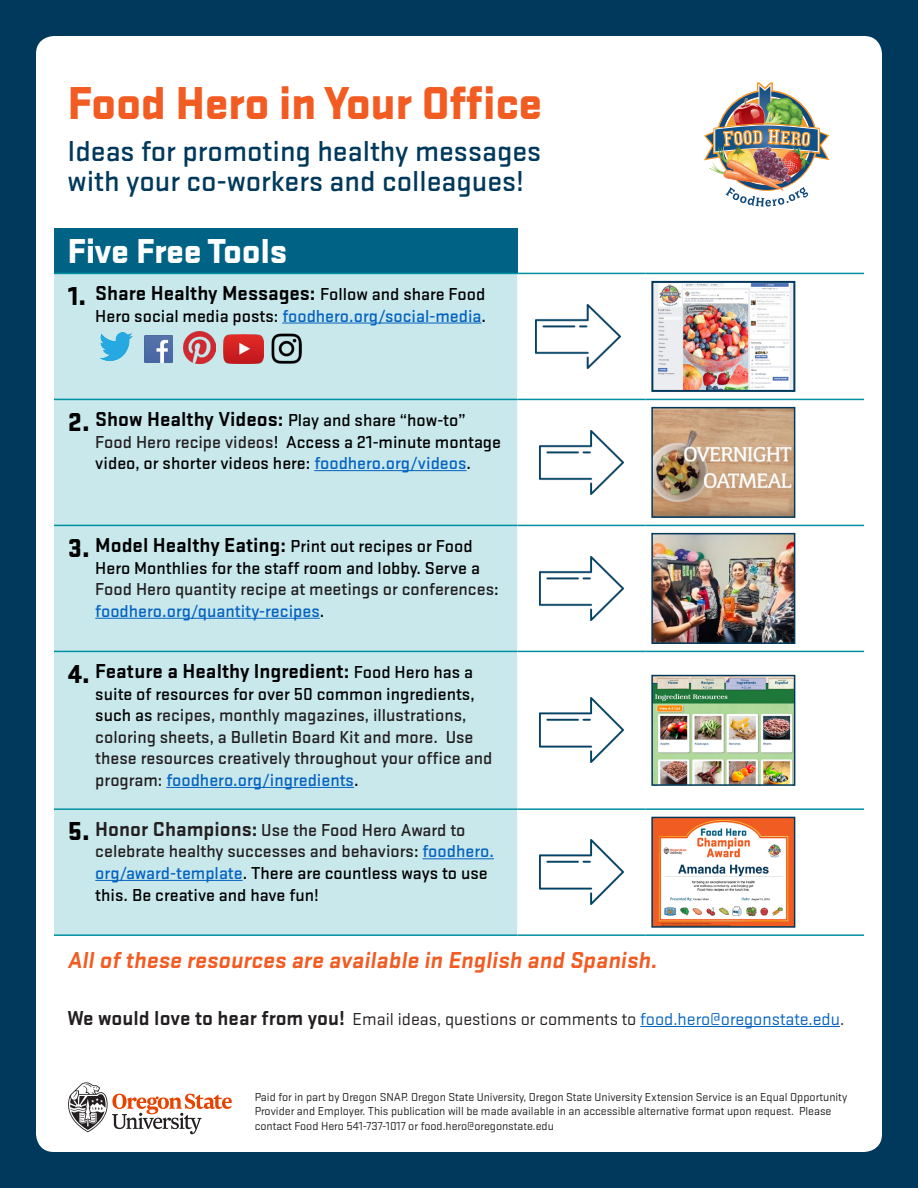
<style>
.page{position:relative;width:918px;height:1188px;background:#00395c}
.page>*{position:absolute;margin:0;border:0;box-sizing:border-box;transform-origin:0 0}
.t1{font:900 48px "Stratum 2";letter-spacing:-.01em;color:#f25b21}
.t2{font:900 36px "Stratum 2";letter-spacing:-.01em;color:#fff}
.t3{font:500 30px/30px "Stratum 2";color:#00395c}
.t4{font:700 24px "Stratum 2";color:#f25b21}
.t5{font:700 21px "Stratum 2";color:#000}
.t6{font:500 18px/21.6px "Stratum 2";color:#231f20}
.t7{font:500 18px/21.6px "Stratum 2";color:#000}
.t8{font:18px "Stratum 2";color:#231f20}
.t9{font:500 18px "Stratum 2";color:#0563c1}
.t10{font:12px/14.4px "Stratum 2";color:#231f20}
.s1{font-weight:900;font-size:27px}
.s2{font-weight:500;font-size:18px}
.s3{color:#000}
.s4{font-weight:700;font-size:21px}
.s5{color:#231f20}
.s6{color:#0563c1}
.s7{font-weight:900;font-size:27px;color:#000}
</style>
<div class="page">
<div style="left:36px;top:36px;width:846px;height:1116px;background:#fff;border-radius:18px"></div>
<hr style="left:640px;top:1026px;width:200px;height:1px;background:#0563c1">
<div style="left:54px;top:228px;width:464px;height:45px;background:#006385"></div>
<div style="left:54px;top:274px;width:464px;height:660px;background:#c8e8ec"></div>
<svg style="left:518px;top:274px;width:346px;height:654px"></svg>
<hr style="left:54px;top:273px;width:464px;height:1px;background:#0090a1">
<hr style="left:518px;top:273px;width:127px;height:1px;background:#0090a1">
<hr style="left:645px;top:273px;width:219px;height:1px;background:#0090a1">
<hr style="left:54px;top:399px;width:464px;height:1px;background:#0090a1">
<hr style="left:518px;top:399px;width:127px;height:1px;background:#0090a1">
<hr style="left:645px;top:399px;width:219px;height:1px;background:#0090a1">
<hr style="left:54px;top:525px;width:464px;height:1px;background:#0090a1">
<hr style="left:518px;top:525px;width:127px;height:1px;background:#0090a1">
<hr style="left:645px;top:525px;width:219px;height:1px;background:#0090a1">
<hr style="left:54px;top:651px;width:464px;height:1px;background:#0090a1">
<hr style="left:518px;top:651px;width:127px;height:1px;background:#0090a1">
<hr style="left:645px;top:651px;width:219px;height:1px;background:#0090a1">
<hr style="left:54px;top:808px;width:464px;height:2px;background:#0090a1">
<hr style="left:518px;top:808px;width:127px;height:2px;background:#0090a1">
<hr style="left:645px;top:808px;width:219px;height:2px;background:#0090a1">
<hr style="left:54px;top:934px;width:464px;height:2px;background:#0090a1">
<hr style="left:518px;top:934px;width:127px;height:2px;background:#0090a1">
<hr style="left:645px;top:934px;width:219px;height:2px;background:#0090a1">
<hr style="left:282px;top:323px;width:200px;height:1px;background:#0563c1">
<img style="left:99px;top:333px;width:34px;height:27px">
<img style="left:145px;top:335px;width:27px;height:28px">
<img style="left:184px;top:332px;width:32px;height:31px">
<img style="left:223px;top:335px;width:41px;height:28px">
<img style="left:272px;top:333px;width:30px;height:30px">
<img style="left:536px;top:304px;width:85px;height:65px">
<img style="left:654px;top:284px;width:138px;height:105px">
<div style="left:651px;top:281px;width:144px;height:111px;border:2px solid #00395c"></div>
<hr style="left:314px;top:470px;width:153px;height:1px;background:#0563c1">
<img style="left:539px;top:430px;width:85px;height:65px">
<img style="left:654px;top:410px;width:138px;height:105px">
<div style="left:651px;top:407px;width:144px;height:111px;border:2px solid #00395c"></div>
<hr style="left:95px;top:618px;width:225px;height:1px;background:#0563c1">
<img style="left:539px;top:556px;width:85px;height:65px">
<img style="left:654px;top:536px;width:138px;height:105px">
<div style="left:651px;top:533px;width:144px;height:111px;border:2px solid #00395c"></div>
<hr style="left:166px;top:787px;width:188px;height:1px;background:#0563c1">
<img style="left:539px;top:698px;width:85px;height:65px">
<img style="left:654px;top:678px;width:138px;height:105px">
<div style="left:651px;top:675px;width:144px;height:111px;border:2px solid #00395c"></div>
<hr style="left:422px;top:858px;width:72px;height:1px;background:#0563c1">
<hr style="left:95px;top:880px;width:148px;height:1px;background:#0563c1">
<img style="left:539px;top:840px;width:85px;height:65px">
<img style="left:654px;top:820px;width:138px;height:105px">
<div style="left:651px;top:817px;width:144px;height:111px;border:2px solid #00395c"></div>
<svg style="left:68px;top:1082px;width:164px;height:52px"></svg>
<img style="left:704px;top:82px;width:125px;height:125px">
<p class="t1" style="left:68px;top:68px;width:477px">Food Hero in Your Office</p>
<p class="t3" style="left:68px;top:135px;width:475px">Ideas for promoting healthy messages with your co-workers and colleagues!</p>
<p class="t2" style="left:68px;top:225px;width:221px">Five Free Tools</p>
<p class="t5" style="left:68px;top:279px;width:419px"><span class="s1">1.</span> Share Healthy Messages: <span class="s2">Follow and share Food</span></p>
<p class="t9" style="left:95px;top:304px;width:392px"><span class="s3">Hero social media posts:</span> foodhero.org/social-media<span class="s3">.</span></p>
<p class="t7" style="left:95px;top:408px;width:407px;text-indent:-27px"><span class="s1">2.</span> <span class="s4">Show Healthy Videos:</span> Play and share “how-to”<br><span class="s5">Food Hero recipe videos</span>! Access a 21-minute montage video, or shorter videos here: <span class="s6">foodhero.org/videos</span>.</p>
<p class="t7" style="left:95px;top:534px;width:405px;text-indent:-27px"><span class="s1">3.</span> <span class="s4">Model Healthy Eating:</span> Print out recipes or Food Hero Monthlies for the staff room and lobby. Serve a <span class="s5">Food Hero quantity recipe at meetings or conferences</span>: <span class="s6">foodhero.org/quantity-recipes</span>.</p>
<p class="t5" style="left:68px;top:657px;width:406px"><span class="s1">4.</span> Feature a Healthy Ingredient: <span class="s2">Food Hero has a</span></p>
<p class="t6" style="left:95px;top:682px;width:398px"><span class="s3">suite of resources for over 50 common ingredients, such as</span> recipes, monthly magazines, illustrations, coloring sheets, a Bulletin Board Kit and more. Use these resources creatively throughout your office and program: <span class="s6">foodhero.org/ingredients</span><span class="s3">.</span></p>
<p class="t6" style="left:95px;top:818px;width:400px;text-indent:-27px"><span class="s7">5.</span> <span class="s4">Honor Champions:</span> Use the Food Hero Award to celebrate healthy successes and behaviors<span class="s3">:</span> <span class="s6">foodhero. org/award-template</span><span class="s3">. There are countless ways to use this. Be creative and have fun!</span></p>
<p class="t4" style="left:68px;top:943px;width:595px">Allof these resources are available in English and Spanish.</p>
<p class="t8" style="left:68px;top:1007px;width:778px"><span class="s4">We would love to hear from you!</span> Email ideas, questions or comments to <span class="s6">food.hero@oregonstate.edu</span>.</p>
<p class="t10" style="left:255px;top:1089px;width:594px">Paid for in part by Oregon SNAP. Oregon State University, Oregon State University Extension Service is an Equal Opportunity<br>Provider and Employer. This publication will be made available in an accessible alternative format upon request. Please contact Food Hero 541-737-1017 or food.hero@oregonstate.edu</p>
</div>
